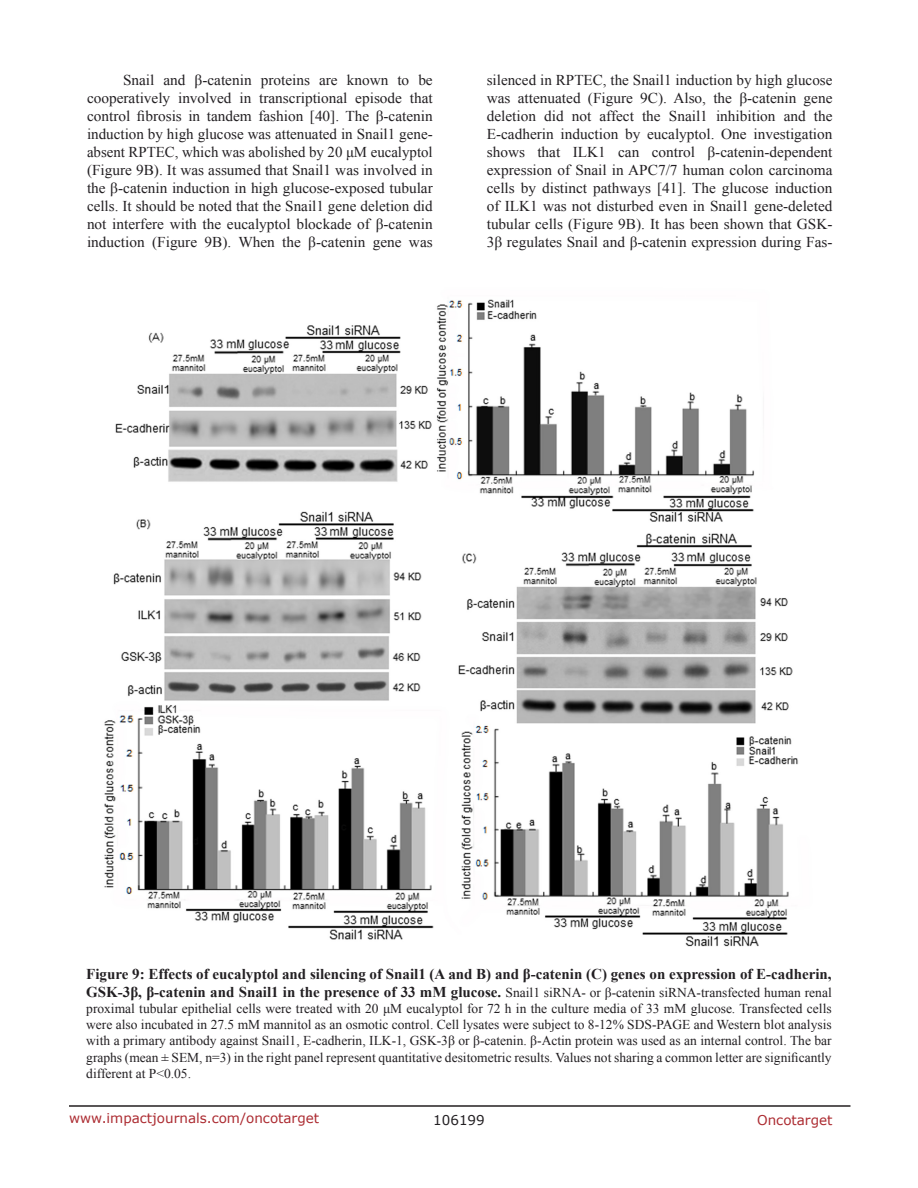
<style>
.page{position:relative;width:918px;height:1188px;background:#fff}
.page>*{position:absolute;margin:0;border:0;box-sizing:border-box;transform-origin:0 0}
.BodyText{font:15px/18px "Times New Roman";color:#221f22;text-align:justify}
.FigureText{font:700 15px/18px "Times New Roman";color:#221f22}
.FigureText-2{font:13.5px/16.2px "Times New Roman";color:#221f22;text-align:justify}
.t1{font:13.5px "Verdana";color:#ac2b31}
.t2{font:13.5px "Verdana";color:#221f22}
.s1{font-weight:400;font-size:13.5px}
</style>
<div class="page">
<hr style="left:69px;top:1105px;width:781px;height:2px;background:#231f20">
<img style="left:104px;top:299px;width:694px;height:648px">
<p class="BodyText" style="left:87px;top:71px;width:347px;text-indent:36px">Snail and β-catenin proteins are known to be cooperatively involved in transcriptional episode that control fibrosis in tandem fashion [40]. The β-catenin induction by high glucose was attenuated in Snail1 gene&shy;absent RPTEC, which was abolished by 20 μM eucalyptol (Figure 9B). It was assumed that Snail1 was involved in the β-catenin induction in high glucose-exposed tubular cells. It should be noted that the Snail1 gene deletion did not interfere with the eucalyptol blockade of β-catenin induction (Figure 9B). When the β-catenin gene was</p>
<p class="BodyText" style="left:487px;top:71px;width:347px">silenced in RPTEC, the Snail1 induction by high glucose was attenuated (Figure 9C). Also, the β-catenin gene deletion did not affect the Snail1 inhibition and the E-cadherin induction by eucalyptol. One investigation shows that ILK1 can control β-catenin-dependent expression of Snail in APC7/7 human colon carcinoma cells by distinct pathways [41]. The glucose induction of ILK1 was not disturbed even in Snail1 gene-deleted tubular cells (Figure 9B). It has been shown that GSK-3β regulates Snail and β-catenin expression during Fas-</p>
<p class="FigureText" style="left:86px;top:964px;width:747px">Figure 9: Effects of eucalyptol and silencing of Snail1 (A and B) and β-catenin (C) genes on expression of E-cadherin,<br>GSK-3β, β-catenin and Snail1 in the presence of 33 mM glucose. <span class="s1">Snail1 siRNA- or β-catenin siRNA-transfected human renal</span></p>
<p class="FigureText-2" style="left:86px;top:1000px;width:747px">proximal tubular epithelial cells were treated with 20 μM eucalyptol for 72 h in the culture media of 33 mM glucose. Transfected cells were also incubated in 27.5 mM mannitol as an osmotic control. Cell lysates were subject to 8-12% SDS-PAGE and Western blot analysis with a primary antibody against Snail1, E-cadherin, ILK-1, GSK-3β or β-catenin. β-Actin protein was used as an internal control. The bar graphs (mean ± SEM, n=3) in the right panel represent quantitative desitometric results. Values not sharing a common letter are significantly different at P&lt;0.05.</p>
<p class="t1" style="left:69px;top:1109px;width:252px">www.impactjournals.com/oncotarget</p>
<p class="t2" style="left:433px;top:1111px;width:53px">106199</p>
<p class="t1" style="left:757px;top:1111px;width:77px">Oncotarget</p>
</div>
